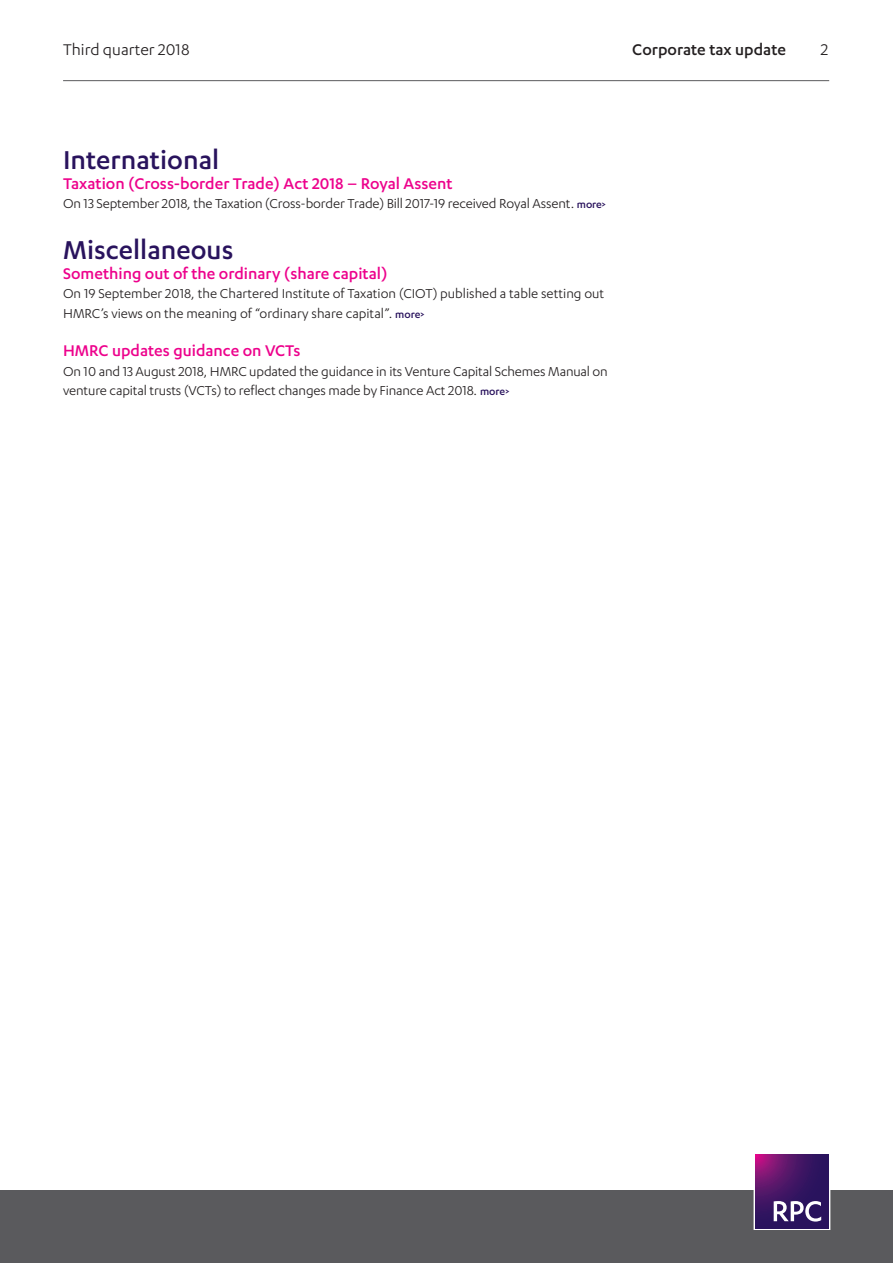
<style>
.page{position:relative;width:893px;height:1263px;background:#fff}
.page>*{position:absolute;margin:0;border:0;box-sizing:border-box;transform-origin:0 0}
.Update_section_title{font:500 30px "Karbon";color:#29135d}
.Heading_2__pink{font:500 30px "Karbon";color:#29135d}
.Heading_2__pink-2{font:500 18px "Karbon";color:#ed028c}
.t1{font:500 18px "Karbon";color:#231f20}
.t2{font:18px "Karbon";color:#231f20}
.Body{font:15px/19.5px "Karbon";letter-spacing:-.01em;color:#231f20}
.s1{font-weight:500;font-size:12px;color:#29135d}
</style>
<div class="page">
<hr style="left:63px;top:80px;width:766px;height:1px;background:#5a5a5d">
<div style="left:0;top:1191px;width:893px;height:72px;background:#5a5a5d"></div>
<div style="left:754px;top:1153px;width:76px;height:77px;border:1px solid #fff"></div>
<svg style="left:755px;top:1155px;width:74px;height:73px;background:#461565"></svg>
<svg style="left:774px;top:1201px;width:47px;height:20px"></svg>
<p class="t2" style="left:63px;top:39px;width:128px">Third quarter 2018</p>
<p class="t1" style="left:632px;top:39px;width:155px">Corporate tax update</p>
<p class="t2" style="left:821px;top:39px;width:9px">2</p>
<p class="Update_section_title" style="left:63px;top:143px;width:158px">International</p>
<p class="Heading_2__pink-2" style="left:63px;top:173px;width:391px">Taxation (Cross-border Trade) Act 2018 – Royal Assent</p>
<p class="Body" style="left:63px;top:194px;width:544px">On 13 September 2018, the Taxation (Cross-border Trade) Bill 2017-19 received Royal Assent. <span class="s1">more&gt;</span></p>
<p class="Heading_2__pink" style="left:63px;top:233px;width:172px">Miscellaneous</p>
<p class="Heading_2__pink-2" style="left:63px;top:263px;width:326px">Something out of the ordinary (share capital)</p>
<p class="Body" style="left:63px;top:283px;width:543px">On 19 September 2018, the Chartered Institute of Taxation (CIOT) published a table setting out<br>HMRC’s views on the meaning of “ordinary share capital”. <span class="s1">more&gt;</span></p>
<p class="Heading_2__pink-2" style="left:63px;top:341px;width:239px">HMRC updates guidance on VCTs</p>
<p class="Body" style="left:63px;top:361px;width:546px">On 10 and 13 August 2018, HMRC updated the guidance in its Venture Capital Schemes Manual on venture capital trusts (VCTs) to reflect changes made by Finance Act 2018. <span class="s1">more&gt;</span></p>
</div>
